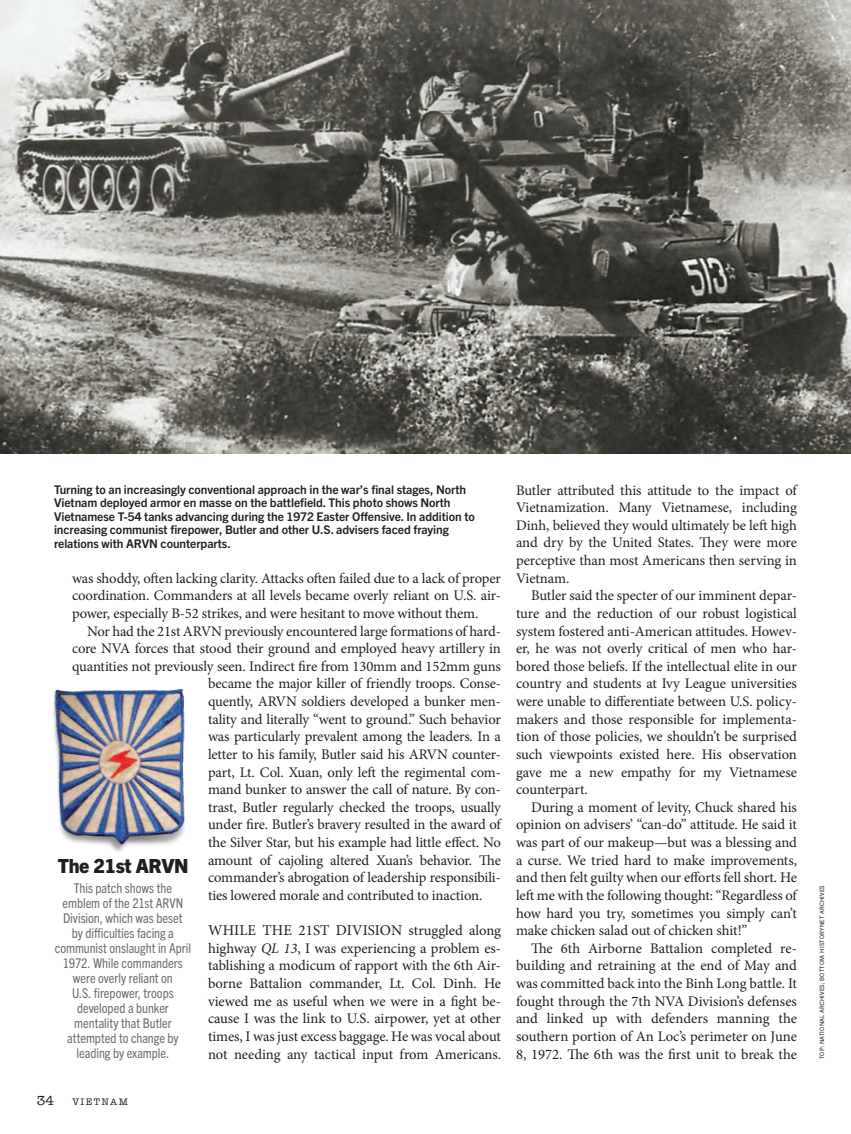
<style>
.page{position:relative;width:851px;height:1134px;background:#fff}
.page>*{position:absolute;margin:0;border:0;box-sizing:border-box;transform-origin:0 0}
.t1{font:800 19.5px "Trade Gothic Next LT Pro";letter-spacing:-.02em;color:#231f20}
.t2{font:15px "Minion Pro";letter-spacing:.005em;color:#231f20}
.t3{font:14.7px/17.5px "Minion Pro";letter-spacing:-.01em;color:#231f20;text-align:justify}
.t4{font:condensed 13.5px/15px "Trade Gothic Next LT Pro";letter-spacing:-.005em;color:#6c6d70;text-align:center}
.t5{font:13.5px "American Typewriter";color:#231f20}
.t6{font:700 12px/13.5px "Trade Gothic Next LT Pro";letter-spacing:-.005em;color:#231f20}
.t7{font:9.75px "American Typewriter";letter-spacing:.15em;color:#231f20}
.t8{font:6px "Trade Gothic Next LT Pro";letter-spacing:.025em;color:#231f20}
.s1{font-size:14.7px}
.s2{font-style:italic}
</style>
<div class="page">
<img style="left:0;top:0;width:850px;height:454px">
<img style="left:53px;top:688px;width:132px;height:164px">
<p class="t6" style="left:54px;top:482px;width:422px">Turning to an increasingly conventional approach in the war’s final stages, North Vietnam deployed armor en masse on the battlefield. This photo shows North Vietnamese T-54 tanks advancing during the 1972 Easter Offensive. In addition to increasing communist firepower, Butler and other U.S. advisers faced fraying relations with ARVN counterparts.</p>
<p class="t3" style="left:72px;top:569px;width:430px">was shoddy, often lacking clarity. Attacks often failed due to a lack of proper coordination. Commanders at all levels became overly reliant on U.S. air&shy;power, especially B-52 strikes, and were hesitant to move without them.</p>
<p class="t3" style="left:87px;top:622px;width:415px">Nor had the 21st ARVN previously encountered large formations of hard-</p>
<p class="t3" style="left:72px;top:640px;width:430px">core NVA forces that stood their ground and employed heavy artillery in</p>
<p class="t3" style="left:72px;top:657px;width:430px">quantities not previously seen. Indirect fire from 130mm and 152mm guns</p>
<p class="t3" style="left:208px;top:675px;width:294px">became the major killer of friendly troops. Conse-</p>
<p class="t3" style="left:208px;top:693px;width:294px">quently, ARVN soldiers developed a bunker men-</p>
<p class="t3" style="left:208px;top:710px;width:294px">tality and literally “went to ground.” Such behavior</p>
<p class="t3" style="left:208px;top:728px;width:294px">was particularly prevalent among the leaders. In a</p>
<p class="t3" style="left:208px;top:746px;width:294px">letter to his family, Butler said his ARVN counter-</p>
<p class="t3" style="left:208px;top:763px;width:294px">part, Lt. Col. Xuan, only left the regimental com-</p>
<p class="t3" style="left:208px;top:781px;width:294px">mand bunker to answer the call of nature. By con-</p>
<p class="t3" style="left:208px;top:798px;width:294px">trast, Butler regularly checked the troops, usually</p>
<p class="t3" style="left:208px;top:816px;width:294px">under fire. Butler’s bravery resulted in the award of</p>
<p class="t3" style="left:208px;top:834px;width:294px">the Silver Star, but his example had little effect. No</p>
<p class="t3" style="left:208px;top:851px;width:294px">amount of cajoling altered Xuan’s behavior. The</p>
<p class="t3" style="left:208px;top:869px;width:294px">commander’s abrogation of leadership responsibili-</p>
<p class="t3" style="left:208px;top:887px;width:276px">ties lowered morale and contributed to inaction.</p>
<p class="t2" style="left:208px;top:920px;width:294px">WHILE THE 21ST DIVISION <span class="s1">struggled along</span></p>
<p class="t3" style="left:208px;top:939px;width:294px">highway <span class="s2">QL 13</span>, I was experiencing a problem es&shy;tablishing a modicum of rapport with the 6th Air&shy;borne Battalion commander, Lt. Col. Dinh. He viewed me as useful when we were in a fight be&shy;cause I was the link to U.S. airpower, yet at other times, I was just excess baggage. He was vocal about not needing any tactical input from Americans.</p>
<h1 class="t1" style="left:58px;top:852px;width:132px">The 21st ARVN</h1>
<p class="t4" style="left:55px;top:880px;width:138px">This patch shows the emblem of the 21st ARVN<br>Division, which was beset<br>by difficulties facing a communist onslaught in April<br>1972. While commanders were overly reliant on<br>U.S. firepower, troops developed a bunker mentality that Butler attempted to change by leading by example.</p>
<p class="t5" style="left:37px;top:1090px;width:19px">34</p>
<p class="t7" style="left:72px;top:1094px;width:58px">VIETNAM</p>
<p class="t3" style="left:516px;top:481px;width:282px">Butler attributed this attitude to the impact of Vietnamization. Many Vietnamese, including Dinh, believed they would ultimately be left high and dry by the United States. They were more perceptive than most Americans then serving in Vietnam.</p>
<p class="t3" style="left:516px;top:587px;width:282px;text-indent:15px">Butler said the specter of our imminent depar&shy;ture and the reduction of our robust logistical system fostered anti-American attitudes. Howev&shy;er, he was not overly critical of men who har&shy;bored those beliefs. If the intellectual elite in our country and students at Ivy League universities were unable to differentiate between U.S. policy&shy;makers and those responsible for implementa&shy;tion of those policies, we shouldn’t be surprised such viewpoints existed here. His observation gave me a new empathy for my Vietnamese counterpart.</p>
<p class="t3" style="left:516px;top:798px;width:282px;text-indent:15px">During a moment of levity, Chuck shared his opinion on advisers’ “can-do” attitude. He said it was part of our makeup—but was a blessing and a curse. We tried hard to make improvements, and then felt guilty when our efforts fell short. He left me with the following thought: “Regardless of how hard you try, sometimes you simply can’t make chicken salad out of chicken shit!”</p>
<p class="t3" style="left:516px;top:939px;width:282px;text-indent:15px">The 6th Airborne Battalion completed re&shy;building and retraining at the end of May and was committed back into the Binh Long battle. It fought through the 7th NVA Division’s defenses and linked up with defenders manning the southern portion of An Loc’s perimeter on June 8, 1972. The 6th was the first unit to break the</p>
<p class="t8" style="left:817px;top:1059px;width:175px;rotate:-90deg">TOP: NATIONAL ARCHIVES; BOTTOM: HISTORYNET ARCHIVES</p>
</div>
